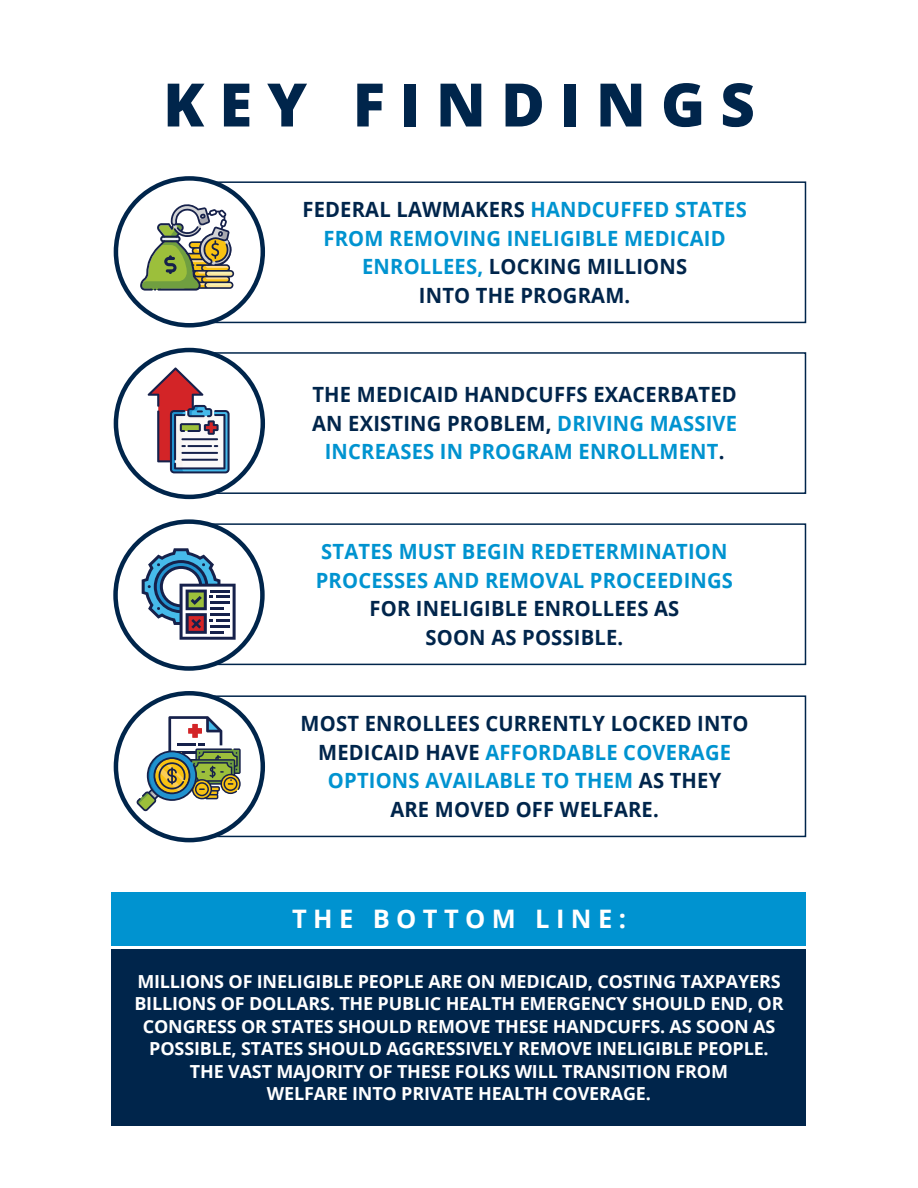
<style>
.page{position:relative;width:918px;height:1188px;background:#fff}
.page>*{position:absolute;margin:0;border:0;box-sizing:border-box;transform-origin:0 0}
.Body_Text{font:800 60px "Open Sans";letter-spacing:.25em;color:#00254b}
.Body_Text-2{font:700 25.5px "Open Sans";letter-spacing:.25em;color:#fff}
.Key_Findings{font:700 21px/28.5px "Open Sans";letter-spacing:.01em;color:#0093d0;text-align:center;scale:.96 1}
.Key_Findings-2{font:700 21px/28.5px "Open Sans";letter-spacing:.01em;color:#00254b;text-align:center;scale:.96 1}
.Body_Text-3{font:700 18px/22.5px "Open Sans";letter-spacing:-.01em;color:#fff;text-align:center}
.s1{color:#00254b}
.s2{color:#0093d0}
</style>
<div class="page">
<div style="left:112px;top:892px;width:694px;height:54px;background:#0093d0"></div>
<div style="left:112px;top:949px;width:694px;height:177px;background:#00254b"></div>
<div style="left:175px;top:181px;width:631px;height:142px;border:2px solid #00254b"></div>
<div style="left:116px;top:178px;width:147px;height:147px;background:#fff;border-radius:50%"></div>
<div style="left:114px;top:176px;width:151px;height:152px;border:4px solid #00254b;border-radius:50%"></div>
<div style="left:175px;top:352px;width:631px;height:142px;border:2px solid #00254b"></div>
<div style="left:116px;top:350px;width:147px;height:147px;background:#fff;border-radius:50%"></div>
<div style="left:114px;top:348px;width:151px;height:151px;border:4px solid #00254b;border-radius:50%"></div>
<div style="left:175px;top:523px;width:631px;height:142px;border:2px solid #00254b"></div>
<div style="left:116px;top:522px;width:146px;height:147px;background:#fff;border-radius:50%"></div>
<div style="left:113px;top:519px;width:152px;height:152px;border:4px solid #00254b;border-radius:50%"></div>
<div style="left:175px;top:695px;width:631px;height:142px;border:2px solid #00254b"></div>
<div style="left:116px;top:693px;width:147px;height:147px;background:#fff;border-radius:50%"></div>
<div style="left:114px;top:691px;width:151px;height:151px;border:4px solid #00254b;border-radius:50%"></div>
<svg style="left:140px;top:204px;width:94px;height:87px"></svg>
<svg style="left:148px;top:367px;width:82px;height:106px"></svg>
<svg style="left:142px;top:548px;width:94px;height:92px"></svg>
<svg style="left:136px;top:716px;width:105px;height:95px"></svg>
<p class="Body_Text" style="left:163px;top:59px;width:593px">KEY FINDINGS</p>
<p class="Key_Findings" style="left:302px;top:195px;width:464px"><span class="s1">FEDERAL LAWMAKERS</span> HANDCUFFED STATES<br>FROM REMOVING INELIGIBLE MEDICAID<br>ENROLLEES, <span class="s1">LOCKING MILLIONS<br>INTO THE PROGRAM.</span></p>
<p class="Key_Findings-2" style="left:312px;top:380px;width:444px">THE MEDICAID HANDCUFFS EXACERBATED<br>AN EXISTING PROBLEM, <span class="s2">DRIVING MASSIVE<br>INCREASES IN PROGRAM ENROLLMENT</span>.</p>
<p class="Key_Findings" style="left:316px;top:537px;width:436px">STATES MUST BEGIN REDETERMINATION<br>PROCESSES AND REMOVAL PROCEEDINGS<br><span class="s1">FOR INELIGIBLE ENROLLEES AS<br>SOON AS POSSIBLE.</span></p>
<p class="Key_Findings-2" style="left:301px;top:709px;width:468px">MOST ENROLLEES CURRENTLY LOCKED INTO<br>MEDICAID HAVE <span class="s2">AFFORDABLE COVERAGE<br>OPTIONS AVAILABLE TO THEM</span> AS THEY<br>ARE MOVED OFF WELFARE.</p>
<p class="Body_Text-2" style="left:292px;top:901px;width:335px">THE BOTTOM LINE:</p>
<p class="Body_Text-3" style="left:134px;top:969px;width:651px">MILLIONS OF INELIGIBLE PEOPLE ARE ON MEDICAID, COSTING TAXPAYERS BILLIONS OF DOLLARS. THE PUBLIC HEALTH EMERGENCY SHOULD END, OR CONGRESS OR STATES SHOULD REMOVE THESE HANDCUFFS. AS SOON AS POSSIBLE, STATES SHOULD AGGRESSIVELY REMOVE INELIGIBLE PEOPLE.<br>THE VAST MAJORITY OF THESE FOLKS WILL TRANSITION FROM<br>WELFARE INTO PRIVATE HEALTH COVERAGE.</p>
</div>
